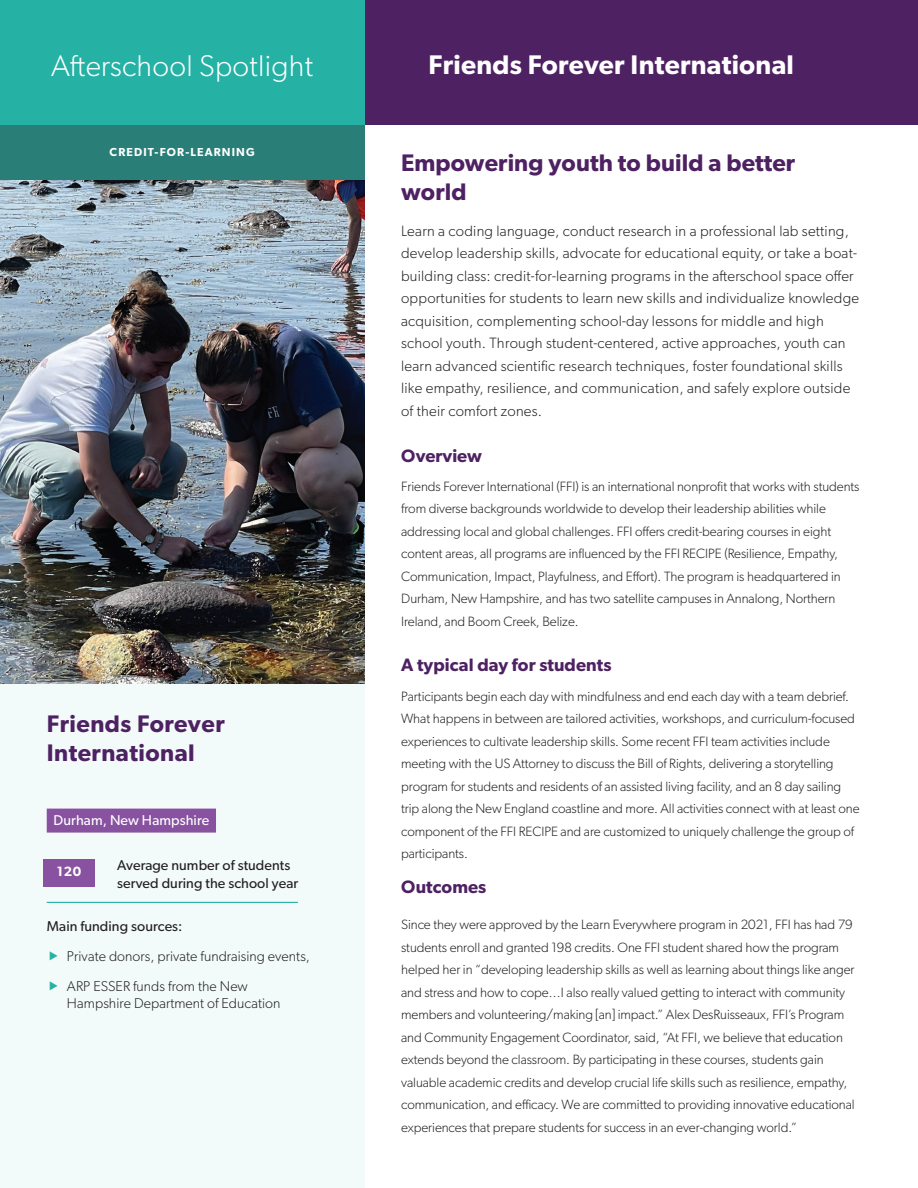
<style>
.page{position:relative;width:918px;height:1188px;background:#fff}
.page>*{position:absolute;margin:0;border:0;box-sizing:border-box;transform-origin:0 0}
.t1{font:300 30px "Gibson";letter-spacing:.01em;color:#fff}
.t2{font:600 27px "Gibson";letter-spacing:.01em;color:#fff}
.t3{font:600 24px/28.5px "Gibson";letter-spacing:.005em;color:#4e2162}
.t4{font:600 18px "Gibson";letter-spacing:.005em;color:#4e2162}
.t5{font:300 15px/22.5px "Gibson";letter-spacing:.015em;color:#231f20}
.t6{font:300 14.25px/30px "Gibson";letter-spacing:.005em;color:#231f20}
.t7{font:14.25px/18px "Gibson";letter-spacing:.005em;color:#231f20}
.t8{font:14.25px "Gibson";letter-spacing:.005em;color:#fff}
.t9{font:300 13.5px/22.5px "Gibson";letter-spacing:-.005em;color:#231f20}
.t10{font:600 13.5px "Gibson";color:#fff}
.t11{font:600 11.7px "Gibson";letter-spacing:.1em;color:#fff}
</style>
<div class="page">
<div style="left:364px;top:0;width:554px;height:124px;background:#4e2162"></div>
<img style="left:0;top:180px;width:364px;height:505px">
<div style="left:0;top:685px;width:364px;height:503px;background:#f2fafa"></div>
<div style="left:47px;top:809px;width:169px;height:24px;background:#8852a1"></div>
<hr style="left:47px;top:902px;width:251px;height:1px;background:#25b2a5">
<div style="left:43px;top:859px;width:52px;height:27px;background:#8852a1"></div>
<div style="left:0;top:117px;width:364px;height:63px;background:#297f77"></div>
<div style="left:0;top:0;width:364px;height:124px;background:#25b2a5"></div>
<h1 class="t1" style="left:51px;top:47px;width:264px">Afterschool Spotlight</h1>
<p class="t11" style="left:110px;top:145px;width:147px">CREDIT-FOR-LEARNING</p>
<h3 class="t3" style="left:47px;top:709px;width:179px">Friends Forever<br>International</h3>
<p class="t8" style="left:53px;top:812px;width:157px">Durham, New Hampshire</p>
<p class="t7" style="left:117px;top:856px;width:183px">Average number of students served during the school year</p>
<p class="t7" style="left:47px;top:917px;width:137px">Main funding sources:</p>
<p class="t6" style="left:67px;top:941px;width:245px">Private donors, private fundraising events,<br>ARP ESSER funds from the New</p>
<p class="t6" style="left:67px;top:987px;width:215px">Hampshire Department of Education</p>
<p class="t10" style="left:57px;top:864px;width:26px">120</p>
<h2 class="t2" style="left:428px;top:48px;width:367px">Friends Forever International</h2>
<h3 class="t3" style="left:401px;top:148px;width:396px">Empowering youth to build a better world</h3>
<p class="t5" style="left:401px;top:219px;width:460px">Learn a coding language, conduct research in a professional lab setting, develop leadership skills, advocate for educational equity, or take a boat&shy;building class: credit-for-learning programs in the afterschool space offer opportunities for students to learn new skills and individualize knowledge acquisition, complementing school-day lessons for middle and high school youth. Through student-centered, active approaches, youth can learn advanced scientific research techniques, foster foundational skills like empathy, resilience, and communication, and safely explore outside of their comfort zones.</p>
<h3 class="t4" style="left:401px;top:445px;width:82px">Overview</h3>
<p class="t9" style="left:401px;top:475px;width:460px">Friends Forever International (FFI) is an international nonprofit that works with students from diverse backgrounds worldwide to develop their leadership abilities while addressing local and global challenges. FFI offers credit-bearing courses in eight content areas, all programs are influenced by the FFI RECIPE (Resilience, Empathy, Communication, Impact, Playfulness, and Effort). The program is headquartered in Durham, New Hampshire, and has two satellite campuses in Annalong, Northern Ireland, and Boom Creek, Belize.</p>
<h3 class="t4" style="left:401px;top:654px;width:212px">A typical day for students</h3>
<p class="t9" style="left:401px;top:685px;width:460px">Participants begin each day with mindfulness and end each day with a team debrief.<br>What happens in between are tailored activities, workshops, and curriculum-focused experiences to cultivate leadership skills. Some recent FFI team activities include meeting with the US Attorney to discuss the Bill of Rights, delivering a storytelling program for students and residents of an assisted living facility, and an 8 day sailing trip along the New England coastline and more. All activities connect with at least one component of the FFI RECIPE and are customized to uniquely challenge the group of participants.</p>
<h3 class="t4" style="left:401px;top:876px;width:87px">Outcomes</h3>
<p class="t9" style="left:401px;top:913px;width:455px">Since they were approved by the Learn Everywhere program in 2021, FFI has had 79 students enroll and granted 198 credits. One FFI student shared how the program helped her in “developing leadership skills as well as learning about things like anger and stress and how to cope…I also really valued getting to interact with community members and volunteering/making [an] impact.” Alex DesRuisseaux, FFI’s Program and Community Engagement Coordinator, said, “At FFI, we believe that education extends beyond the classroom. By participating in these courses, students gain valuable academic credits and develop crucial life skills such as resilience, empathy, communication, and efficacy. We are committed to providing innovative educational experiences that prepare students for success in an ever-changing world.”</p>
</div>
